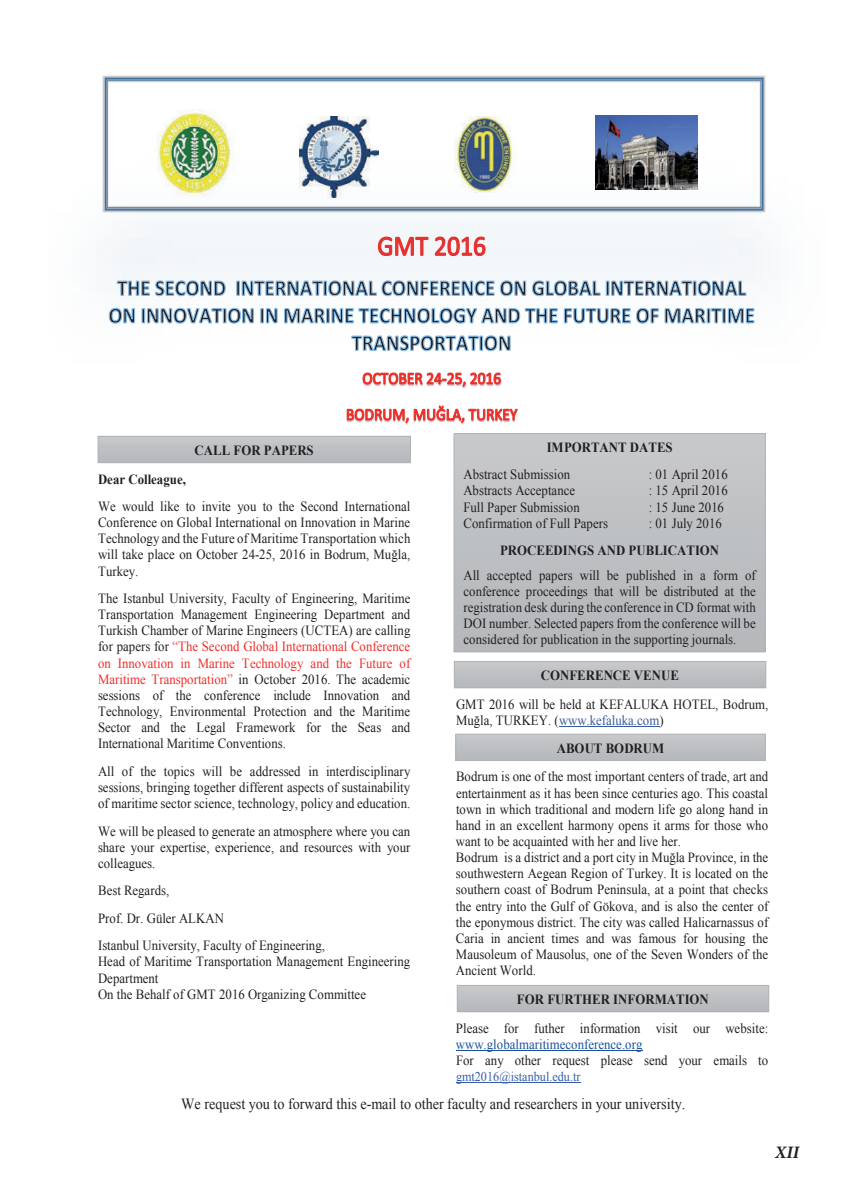
<style>
.page{position:relative;width:844px;height:1191px;background:#fff}
.page>*{position:absolute;margin:0;border:0;box-sizing:border-box;transform-origin:0 0}
.t1{font:italic 700 17.5px "Minion Pro";color:#231f20}
.t2{font:15.58px "Times New Roman";color:#231f20;scale:.91 1}
.t3{font:14px/16.1px "Times New Roman";color:#231f20;text-align:justify;scale:.91 1}
.t4{font:700 14px "Times New Roman";color:#231f20;scale:.91 1}
.t5{font:14px "Times New Roman";color:#1a529c;scale:.91 1}
.t6{font:13.3px "Times New Roman";color:#365eab;scale:.91 1}
.s1{color:#ee2f2a}
.s2{color:#365ba0}
</style>
<div class="page">
<hr style="left:559px;top:726px;width:100px;height:1px;background:#365ba0">
<hr style="left:456px;top:1050px;width:186px;height:1px;background:#1a529c">
<hr style="left:456px;top:1082px;width:124px;height:1px;background:#365eab">
<img style="left:97px;top:229px;width:669px;height:261px">
<img style="left:102px;top:75px;width:664px;height:138px">
<svg style="left:105px;top:78px;width:658px;height:132px"></svg>
<img style="left:595px;top:115px;width:102px;height:75px">
<div style="left:98px;top:436px;width:312px;height:26px;background:#bdc0c3"></div>
<div style="left:98px;top:436px;width:312px;height:27px;border:1px solid #b1b2b6"></div>
<div style="left:454px;top:433px;width:311px;height:219px;background:#bcbfc3"></div>
<div style="left:453px;top:433px;width:312px;height:219px;border:1px solid #b1b2b6"></div>
<div style="left:454px;top:661px;width:311px;height:27px;background:#bdc0c3"></div>
<div style="left:454px;top:661px;width:312px;height:27px;border:1px solid #b1b2b6"></div>
<div style="left:455px;top:734px;width:310px;height:26px;background:#bcc0c3"></div>
<div style="left:455px;top:734px;width:310px;height:27px;border:1px solid #b1b2b6"></div>
<div style="left:457px;top:985px;width:311px;height:26px;background:#bdc0c3"></div>
<div style="left:457px;top:985px;width:311px;height:27px;border:1px solid #b1b2b6"></div>
<p class="t4" style="left:194px;top:440px;width:132px">CALL FOR PAPERS</p>
<p class="t4" style="left:546px;top:438px;width:140px">IMPORTANT DATES</p>
<p class="t3" style="left:463px;top:466px;width:119px">Abstract Submission</p>
<p class="t3" style="left:648px;top:466px;width:88px">: 01 April 2016</p>
<p class="t3" style="left:463px;top:482px;width:124px">Abstracts Acceptance</p>
<p class="t3" style="left:648px;top:482px;width:88px">: 15 April 2016</p>
<p class="t3" style="left:463px;top:498px;width:129px">Full Paper Submission</p>
<p class="t3" style="left:648px;top:498px;width:84px">: 15 June 2016</p>
<p class="t3" style="left:463px;top:515px;width:160px">Confirmation of Full Papers</p>
<p class="t3" style="left:648px;top:515px;width:82px">: 01 July 2016</p>
<p class="t4" style="left:500px;top:541px;width:242px">PROCEEDINGS AND PUBLICATION</p>
<p class="t3" style="left:463px;top:567px;width:322px">All accepted papers will be published in a form of conference proceedings that will be distributed at the registration desk during the conference in CD format with DOI number. Selected papers from the conference will be considered for publication in the supporting journals.</p>
<p class="t4" style="left:540px;top:665px;width:153px">CONFERENCE VENUE</p>
<p class="t4" style="left:98px;top:469px;width:98px">Dear Colleague,</p>
<p class="t3" style="left:98px;top:498px;width:345px">We would like to invite you to the Second International Conference on Global International on Innovation in Marine Technology and the Future of Maritime Transportation which will take place on October 24-25, 2016 in Bodrum, Muğla, Turkey.</p>
<p class="t3" style="left:98px;top:590px;width:345px">The Istanbul University, Faculty of Engineering, Maritime Transportation Management Engineering Department and Turkish Chamber of Marine Engineers (UCTEA) are calling for papers for <span class="s1">“The Second Global International Conference on Innovation in Marine Technology and the Future of Maritime Transportation”</span> in October 2016. The academic sessions of the conference include Innovation and Technology, Environmental Protection and the Maritime Sector and the Legal Framework for the Seas and International Maritime Conventions.</p>
<p class="t3" style="left:98px;top:763px;width:345px">All of the topics will be addressed in interdisciplinary sessions, bringing together different aspects of sustainability of maritime sector science, technology, policy and education.</p>
<p class="t3" style="left:98px;top:822px;width:344px">We will be pleased to generate an atmosphere where you can share your expertise, experience, and resources with your colleagues.</p>
<p class="t3" style="left:98px;top:876px;width:251px;line-height:27.5px;text-align:left">Best Regards,<br>Prof. Dr. Güler ALKAN<br>Istanbul University, Faculty of Engineering,</p>
<p class="t3" style="left:98px;top:953px;width:344px;text-align:left">Head of Maritime Transportation Management Engineering<br>Department<br>On the Behalf of GMT 2016 Organizing Committee</p>
<p class="t3" style="left:456px;top:695px;width:344px">GMT 2016 will be held at KEFALUKA HOTEL, Bodrum,<br>Muğla, TURKEY. (<span class="s2">www.kefaluka.com</span>)</p>
<p class="t4" style="left:556px;top:738px;width:119px">ABOUT BODRUM</p>
<p class="t3" style="left:456px;top:768px;width:345px;text-align:left">Bodrum is one of the most important centers of trade, art and entertainment as it has been since centuries ago. This coastal town in which traditional and modern life go along hand in hand in an excellent harmony opens it arms for those who want to be acquainted with her and live her.<br>Bodrum is a district and a port city in Muğla Province, in the southwestern Aegean Region of Turkey. It is located on the southern coast of Bodrum Peninsula, at a point that checks the entry into the Gulf of Gökova, and is also the center of the eponymous district. The city was called Halicarnassus of Caria in ancient times and was famous for housing the Mausoleum of Mausolus, one of the Seven Wonders of the Ancient World.</p>
<p class="t4" style="left:517px;top:989px;width:212px">FOR FURTHER INFORMATION</p>
<p class="t3" style="left:456px;top:1019px;width:345px">Please for futher information visit our website:</p>
<p class="t5" style="left:456px;top:1034px;width:206px">www.globalmaritimeconference.org</p>
<p class="t3" style="left:456px;top:1052px;width:344px">For any other request please send your emails to</p>
<p class="t6" style="left:456px;top:1067px;width:138px">gmt2016@istanbul.edu.tr</p>
<p class="t2" style="left:181px;top:1093px;width:555px">We request you to forward this e-mail to other faculty and researchers in your university.</p>
<p class="t1" style="left:775px;top:1140px;width:26px">XII</p>
</div>
